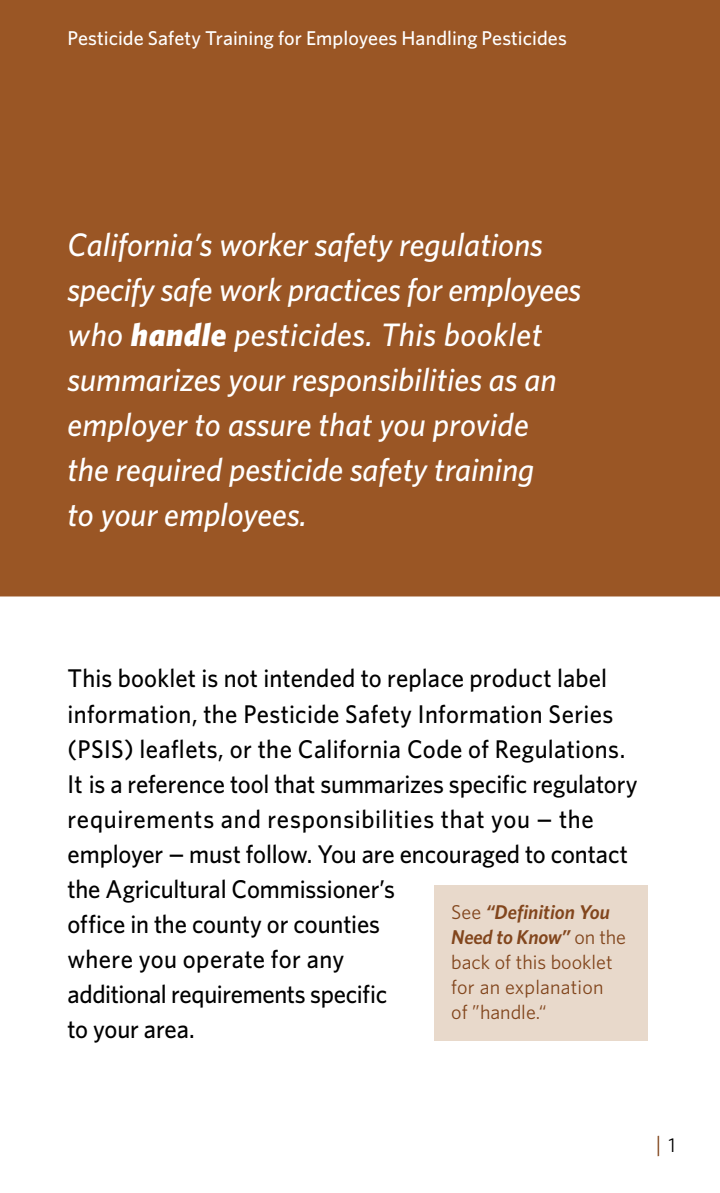
<style>
.page{position:relative;width:720px;height:1193px;background:#fff}
.page>*{position:absolute;margin:0;border:0;box-sizing:border-box;transform-origin:0 0}
.Intro_Text{font:italic 500 32.5px/45px "Whitney";color:#fff}
.Body_Text_1st_Para{font:500 25.5px/35px "Whitney";color:#000;scale:.96 1}
.t1{font:22.5px "Whitney";color:#82461d}
.IFC_Title{font:20px/25px "Whitney";color:#82461d}
.Top_Folio_White{font:500 20px "Whitney";color:#fff}
.s1{font-weight:900}
.s2{font-weight:600;font-style:italic}
.s3{font-size:20px;color:#000}
</style>
<div class="page">
<div style="left:0;top:0;width:720px;height:597px;background:#9a5625"></div>
<div style="left:434px;top:885px;width:214px;height:156px;background:#e8d9cb"></div>
<p class="Top_Folio_White" style="left:68px;top:26px;width:501px">Pesticide Safety Training for Employees Handling Pesticides</p>
<p class="Intro_Text" style="left:67px;top:221px;width:515px">California’s worker safety regulations specify safe work practices for employees who <span class="s1">handle</span> pesticides. This booklet summarizes your responsibilities as an employer to assure that you provide<br>the required pesticide safety training<br>to your employees.</p>
<p class="Body_Text_1st_Para" style="left:67px;top:660px;width:595px">This booklet is not intended to replace product label information, the Pesticide Safety Information Series (PSIS) leaflets, or the California Code of Regulations.<br>It is a reference tool that summarizes specific regulatory requirements and responsibilities that you – the employer – must follow. You are encouraged to contact the Agricultural Commissioner’s<br>office in the county or counties<br>where you operate for any<br>additional requirements specific<br>to your area.</p>
<p class="IFC_Title" style="left:451px;top:898px;width:176px">See <span class="s2">“Definition You<br>Need to Know”</span> on the back of this booklet for an explanation<br>of ”handle.“</p>
<p class="t1" style="left:656px;top:1130px;width:21px">| <span class="s3">1</span></p>
</div>
